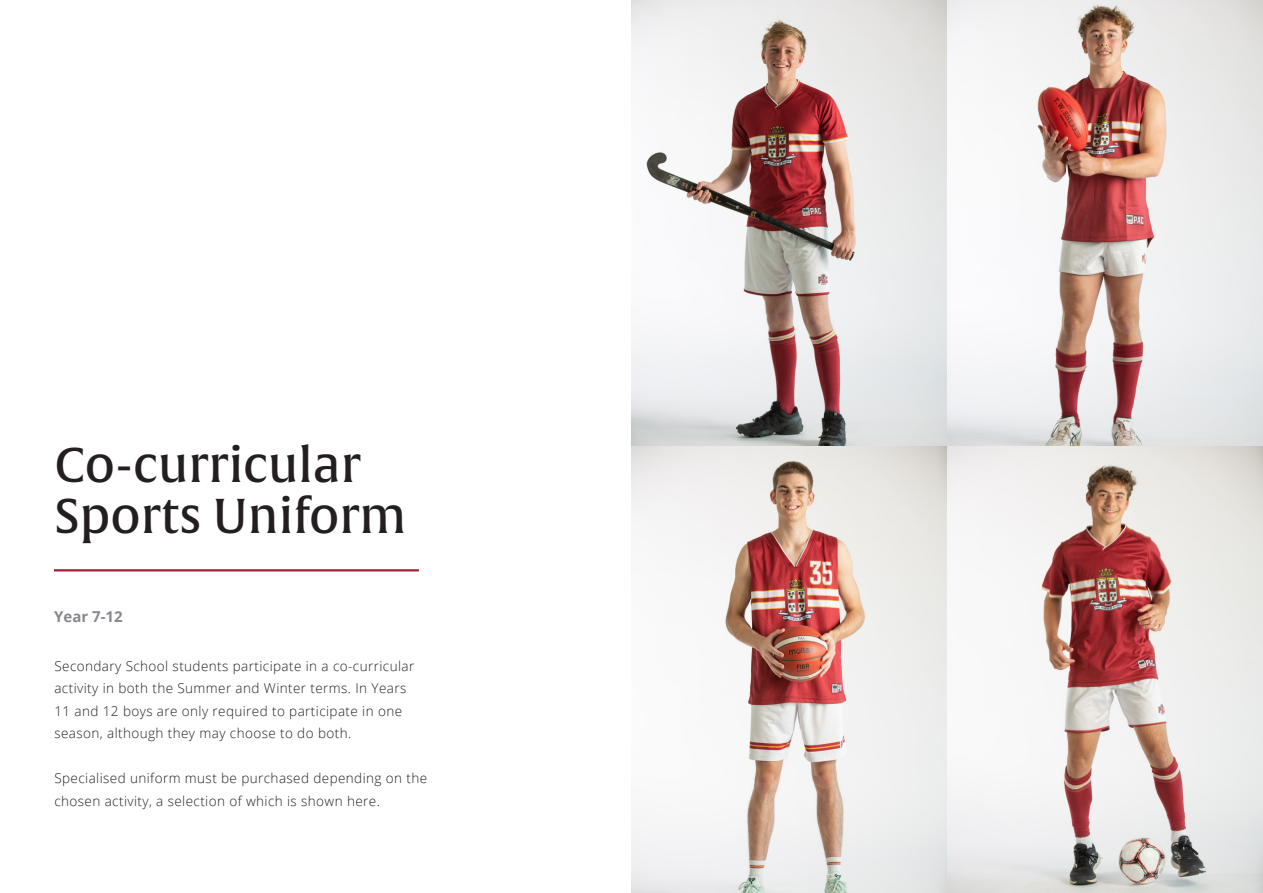
<style>
.page{position:relative;width:1263px;height:893px;background:#fff}
.page>*{position:absolute;margin:0;border:0;box-sizing:border-box;transform-origin:0 0}
.t1{font:48px/51px "Alverata Md";color:#231f20}
.t2{font:700 15px "Open Sans";color:#88898e}
.t3{font:300 13.5px/22.5px "Open Sans";letter-spacing:.03em;color:#231f20}
</style>
<div class="page">
<hr style="left:54px;top:569px;width:365px;height:2px;background:#a31f35">
<img style="left:631px;top:0;width:316px;height:446px">
<svg style="left:631px;top:446px;width:316px;height:447px;fill:#eeeeed"></svg>
<svg style="left:947px;top:0;width:316px;height:446px"></svg>
<svg style="left:947px;top:446px;width:316px;height:447px"></svg>
<p class="t1" style="left:54px;top:440px;width:354px">Co-curricular<br>Sports Uniform</p>
<p class="t2" style="left:54px;top:606px;width:70px">Year 7-12</p>
<p class="t3" style="left:54px;top:654px;width:361px">Secondary School students participate in a co-curricular activity in both the Summer and Winter terms. In Years 11 and 12 boys are only required to participate in one season, although they may choose to do both.</p>
<p class="t3" style="left:54px;top:767px;width:374px">Specialised uniform must be purchased depending on the chosen activity, a selection of which is shown here.</p>
</div>
